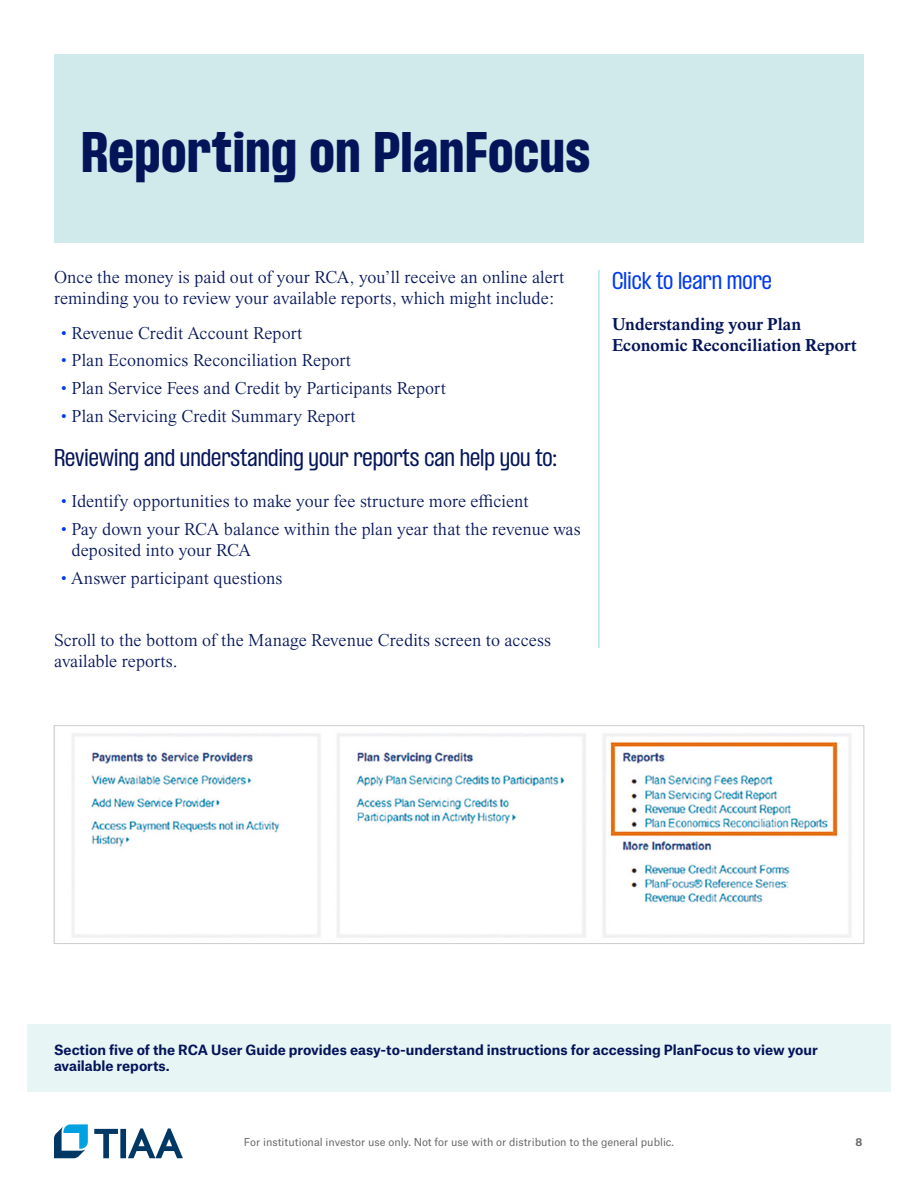
<style>
.page{position:relative;width:918px;height:1188px;background:#fff}
.page>*{position:absolute;margin:0;border:0;box-sizing:border-box;transform-origin:0 0}
.t1{font:900 condensed 49.5px "PP Formula";letter-spacing:.02em;color:#041459}
.H2_-_Dark_Blue_PP_Formula_NS_-_14pt{font:condensed 21px "PP Formula";color:#041459}
.H2_-_Dark_Blue_PP_Formula_NS_-_14pt-2{font:condensed 21px "PP Formula";color:#003aec}
.Bullet_copy_-_JHA_Times_Now_-_12pt_14pt{font:18px/21px "Times Now Sm Lg";letter-spacing:.005em;color:#041459}
.H1_-_Electric_Blue_PP_Formula_NB_-_16pt{font:18px/21px "Times Now Sm Lg";letter-spacing:.005em;color:#041459}
.Side_bar_text_-_Atlast_Grotesk_Bold_-_9p{font:18px/21px "Times Now Sm Lg";color:#041459}
.Side_bar_text_-_Atlast_Grotesk_Bold_-_9p-2{font:700 18px/21px "Times Now";letter-spacing:.01em;color:#041459}
.Side_bar_text_-_Atlast_Grotesk_Bold_-_9p-3{font:700 13.5px/16.5px "Atlas Grotesk";color:#041459}
.t2{font:10.5px "Atlas Grotesk";color:#666}
.t3{font:700 10.5px "Atlas Grotesk";color:#666}
.s1{color:#003aec}
</style>
<div class="page">
<div style="left:54px;top:54px;width:810px;height:189px;background:#d0eaeb"></div>
<img style="left:72px;top:733px;width:780px;height:205px">
<div style="left:54px;top:726px;width:810px;height:218px;border:1px solid #ccc"></div>
<svg style="left:94px;top:1128px;width:89px;height:30px"></svg>
<svg style="left:54px;top:1124px;width:34px;height:34px"></svg>
<div style="left:27px;top:1024px;width:864px;height:67px;background:#e8f5f5"></div>
<hr style="left:598px;top:270px;width:1px;height:378px;background:#95d4e9">
<p class="t1" style="left:81px;top:122px;width:511px">Reporting on PlanFocus</p>
<h1 class="H1_-_Electric_Blue_PP_Formula_NB_-_16pt" style="left:54px;top:266px;width:512px">Once the money is paid out of your RCA, you’ll receive an online alert reminding you to review your available reports, which might include:</h1>
<p class="Bullet_copy_-_JHA_Times_Now_-_12pt_14pt" style="left:61px;top:321px;width:243px"><span class="s1">•</span> Revenue Credit Account Report</p>
<p class="Bullet_copy_-_JHA_Times_Now_-_12pt_14pt" style="left:61px;top:349px;width:292px"><span class="s1">•</span> Plan Economics Reconciliation Report</p>
<p class="Bullet_copy_-_JHA_Times_Now_-_12pt_14pt" style="left:61px;top:377px;width:387px"><span class="s1">•</span> Plan Service Fees and Credit by Participants Report</p>
<p class="Bullet_copy_-_JHA_Times_Now_-_12pt_14pt" style="left:61px;top:404px;width:296px"><span class="s1">•</span> Plan Servicing Credit Summary Report</p>
<h2 class="H2_-_Dark_Blue_PP_Formula_NS_-_14pt" style="left:54px;top:445px;width:505px">Reviewing and understanding your reports can help you to:</h2>
<p class="Bullet_copy_-_JHA_Times_Now_-_12pt_14pt" style="left:61px;top:490px;width:469px"><span class="s1">•</span> Identify opportunities to make your fee structure more efficient</p>
<p class="Bullet_copy_-_JHA_Times_Now_-_12pt_14pt" style="left:72px;top:518px;width:511px;text-indent:-11px"><span class="s1">•</span> Pay down your RCA balance within the plan year that the revenue was deposited into your RCA</p>
<p class="Bullet_copy_-_JHA_Times_Now_-_12pt_14pt" style="left:61px;top:566px;width:223px"><span class="s1">•</span> Answer participant questions</p>
<p class="Side_bar_text_-_Atlast_Grotesk_Bold_-_9p" style="left:54px;top:629px;width:499px">Scroll to the bottom of the Manage Revenue Credits screen to access available reports.</p>
<h2 class="H2_-_Dark_Blue_PP_Formula_NS_-_14pt-2" style="left:612px;top:267px;width:162px">Click to learn more</h2>
<p class="Side_bar_text_-_Atlast_Grotesk_Bold_-_9p-2" style="left:612px;top:312px;width:246px">Understanding your Plan<br>Economic Reconciliation Report</p>
<p class="Side_bar_text_-_Atlast_Grotesk_Bold_-_9p-3" style="left:54px;top:1040px;width:766px">Section five of the RCA User Guide provides easy-to-understand instructions for accessing PlanFocus to view your available reports.</p>
<p class="t2" style="left:244px;top:1133px;width:432px">For institutional investor use only. Not for use with or distribution to the general public.</p>
<p class="t3" style="left:856px;top:1133px;width:8px">8</p>
</div>
